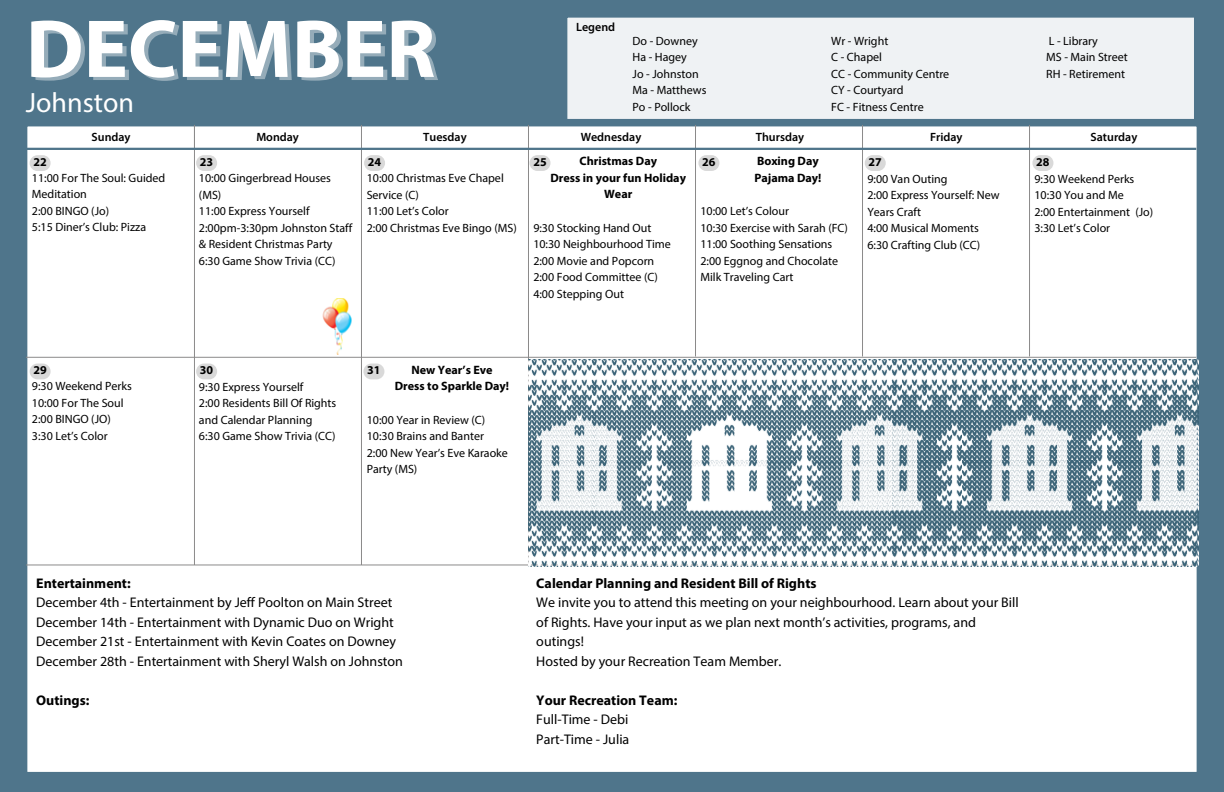
<style>
.page{position:relative;width:1224px;height:792px;background:#4f758b}
.page>*{position:absolute;margin:0;border:0;box-sizing:border-box;transform-origin:0 0}
.t1{font:700 83px "Myriad Pro";color:#fff}
.t2{font:28px "Myriad Pro";color:#fff}
.t3{font:14px/19.5px "Myriad Pro";color:#000}
.t4{font:700 14px "Myriad Pro";color:#000}
.t5{font:700 12.1px/16.5px "Myriad Pro";color:#000;text-align:center}
.t6{font:12px/16.5px "Myriad Pro";color:#000}
.t7{font:600 12px "Myriad Pro";color:#000}
.t8{font:700 12px "Myriad Pro";color:#000}
.s1{font-weight:700}
</style>
<div class="page">
<div style="left:26px;top:126px;width:1172px;height:646px;background:#fff"></div>
<hr style="left:26px;top:357px;width:1170px;height:1px;background:#8b8a8a">
<hr style="left:26px;top:565px;width:1170px;height:1px;background:#8b8a8a">
<hr style="left:194px;top:125px;width:1px;height:440px;background:#8b8a8a">
<hr style="left:528px;top:125px;width:1px;height:440px;background:#8b8a8a">
<hr style="left:361px;top:125px;width:1px;height:440px;background:#8b8a8a">
<hr style="left:695px;top:125px;width:1px;height:231px;background:#8b8a8a">
<hr style="left:862px;top:125px;width:1px;height:231px;background:#8b8a8a">
<hr style="left:1029px;top:125px;width:1px;height:231px;background:#8b8a8a">
<hr style="left:26px;top:148px;width:1170px;height:2px;background:#4f758b">
<div style="left:567px;top:17px;width:627px;height:102px;background:#eff2f4"></div>
<div style="left:30px;top:364px;width:21px;height:15px;background:#d9d9d9;border-radius:8px"></div>
<div style="left:196px;top:364px;width:21px;height:15px;background:#d9d9d9;border-radius:8px"></div>
<div style="left:363px;top:364px;width:21px;height:15px;background:#d9d9d9;border-radius:8px"></div>
<div style="left:196px;top:155px;width:21px;height:16px;background:#d9d9d9;border-radius:8px"></div>
<div style="left:1032px;top:155px;width:21px;height:16px;background:#d9d9d9;border-radius:8px"></div>
<div style="left:530px;top:155px;width:21px;height:16px;background:#d9d9d9;border-radius:8px"></div>
<div style="left:698px;top:155px;width:21px;height:16px;background:#d9d9d9;border-radius:8px"></div>
<div style="left:364px;top:155px;width:21px;height:16px;background:#d9d9d9;border-radius:8px"></div>
<div style="left:30px;top:155px;width:21px;height:16px;background:#d9d9d9;border-radius:8px"></div>
<div style="left:865px;top:155px;width:21px;height:16px;background:#d9d9d9;border-radius:8px"></div>
<img style="left:528px;top:360px;width:670px;height:206px">
<img style="left:322px;top:298px;width:31px;height:57px">
<p class="t1" style="left:26px;top:15px;width:411px">DECEMBER</p>
<p class="t2" style="left:26px;top:91px;width:110px">Johnston</p>
<p class="t7" style="left:576px;top:22px;width:41px">Legend</p>
<p class="t6" style="left:633px;top:33px;width:67px">Do - Downey</p>
<p class="t6" style="left:633px;top:50px;width:56px">Ha - Hagey</p>
<p class="t6" style="left:633px;top:66px;width:68px">Jo - Johnston</p>
<p class="t6" style="left:633px;top:83px;width:75px">Ma - Matthews</p>
<p class="t6" style="left:633px;top:99px;width:59px">Po - Pollock</p>
<p class="t6" style="left:831px;top:33px;width:59px">Wr - Wright</p>
<p class="t6" style="left:831px;top:50px;width:52px">C - Chapel</p>
<p class="t6" style="left:831px;top:66px;width:120px">CC - Community Centre</p>
<p class="t6" style="left:831px;top:83px;width:74px">CY - Courtyard</p>
<p class="t6" style="left:831px;top:99px;width:94px">FC - Fitness Centre</p>
<p class="t6" style="left:1049px;top:33px;width:51px">L - Library</p>
<p class="t6" style="left:1046px;top:50px;width:83px">MS - Main Street</p>
<p class="t6" style="left:1046px;top:66px;width:80px">RH - Retirement</p>
<h1 class="t7" style="left:92px;top:132px;width:40px">Sunday</h1>
<h5 class="t7" style="left:256px;top:132px;width:44px">Monday</h5>
<p class="t7" style="left:423px;top:132px;width:45px">Tuesday</p>
<p class="t7" style="left:581px;top:132px;width:62px">Wednesday</p>
<p class="t7" style="left:756px;top:132px;width:50px">Thursday</p>
<p class="t7" style="left:930px;top:132px;width:34px">Friday</p>
<p class="t7" style="left:1091px;top:132px;width:48px">Saturday</p>
<p class="t5" style="left:551px;top:154px;width:137px">Christmas Day<br>Dress in your fun Holiday<br>Wear</p>
<p class="t5" style="left:754px;top:154px;width:69px;text-align:left">Boxing Day<br>Pajama Day!</p>
<h2 class="t8" style="left:33px;top:157px;width:15px">22</h2>
<p class="t8" style="left:200px;top:157px;width:15px">23</p>
<p class="t8" style="left:368px;top:157px;width:15px">24</p>
<p class="t8" style="left:533px;top:157px;width:15px">25</p>
<p class="t8" style="left:702px;top:157px;width:15px">26</p>
<p class="t8" style="left:869px;top:157px;width:15px">27</p>
<p class="t8" style="left:1036px;top:157px;width:15px">28</p>
<p class="t6" style="left:32px;top:171px;width:135px">11:00 For The Soul: Guided<br>Meditation</p>
<p class="t6" style="left:32px;top:204px;width:79px">2:00 BINGO (Jo)</p>
<p class="t6" style="left:32px;top:220px;width:116px">5:15 Diner’s Club: Pizza</p>
<h5 class="t6" style="left:199px;top:171px;width:133px">10:00 Gingerbread Houses (MS)</h5>
<h5 class="t6" style="left:199px;top:204px;width:112px">11:00 Express Yourself</h5>
<p class="t6" style="left:199px;top:221px;width:155px">2:00pm-3:30pm Johnston Staff &amp; Resident Christmas Party</p>
<p class="t6" style="left:199px;top:254px;width:138px">6:30 Game Show Trivia (CC)</p>
<h5 class="t6" style="left:367px;top:171px;width:139px">10:00 Christmas Eve Chapel<br>Service (C)</h5>
<h5 class="t6" style="left:367px;top:204px;width:83px">11:00 Let’s Color</h5>
<h5 class="t6" style="left:367px;top:221px;width:152px">2:00 Christmas Eve Bingo (MS)</h5>
<p class="t6" style="left:1034px;top:171px;width:101px">9:30 Weekend Perks</p>
<p class="t6" style="left:1034px;top:188px;width:91px">10:30 You and Me</p>
<p class="t6" style="left:1034px;top:204px;width:120px">2:00 Entertainment (Jo)</p>
<p class="t6" style="left:1034px;top:221px;width:77px">3:30 Let’s Color</p>
<p class="t6" style="left:867px;top:171px;width:82px">9:00 Van Outing</p>
<p class="t6" style="left:867px;top:188px;width:134px">2:00 Express Yourself: New<br>Years Craft</p>
<p class="t6" style="left:867px;top:221px;width:113px">4:00 Musical Moments</p>
<p class="t6" style="left:867px;top:237px;width:114px">6:30 Crafting Club (CC)</p>
<p class="t6" style="left:700px;top:204px;width:90px">10:00 Let’s Colour</p>
<p class="t6" style="left:700px;top:221px;width:149px">10:30 Exercise with Sarah (FC)</p>
<p class="t6" style="left:700px;top:237px;width:134px">11:00 Soothing Sensations</p>
<p class="t6" style="left:700px;top:254px;width:139px">2:00 Eggnog and Chocolate<br>Milk Traveling Cart</p>
<p class="t6" style="left:533px;top:221px;width:120px">9:30 Stocking Hand Out</p>
<p class="t6" style="left:533px;top:237px;width:139px">10:30 Neighbourhood Time</p>
<p class="t6" style="left:533px;top:254px;width:122px">2:00 Movie and Popcorn</p>
<p class="t6" style="left:533px;top:270px;width:126px">2:00 Food Committee (C)</p>
<p class="t6" style="left:533px;top:287px;width:92px">4:00 Stepping Out</p>
<p class="t5" style="left:395px;top:362px;width:116px">New Year’s Eve<br>Dress to Sparkle Day!</p>
<p class="t8" style="left:33px;top:365px;width:15px">29</p>
<p class="t8" style="left:200px;top:365px;width:15px">30</p>
<p class="t8" style="left:367px;top:365px;width:15px">31</p>
<p class="t6" style="left:32px;top:379px;width:101px">9:30 Weekend Perks</p>
<p class="t6" style="left:32px;top:396px;width:93px">10:00 For The Soul</p>
<p class="t6" style="left:32px;top:412px;width:80px">2:00 BINGO (JO)</p>
<p class="t6" style="left:32px;top:429px;width:77px">3:30 Let’s Color</p>
<h5 class="t6" style="left:199px;top:380px;width:106px">9:30 Express Yourself</h5>
<h5 class="t6" style="left:199px;top:396px;width:139px">2:00 Residents Bill Of Rights and Calendar Planning</h5>
<p class="t6" style="left:199px;top:429px;width:138px">6:30 Game Show Trivia (CC)</p>
<p class="t6" style="left:367px;top:413px;width:120px">10:00 Year in Review (C)</p>
<h5 class="t6" style="left:367px;top:429px;width:119px">10:30 Brains and Banter</h5>
<h5 class="t6" style="left:367px;top:446px;width:143px">2:00 New Year’s Eve Karaoke<br>Party (MS)</h5>
<h5 class="t3" style="left:36px;top:575px;width:368px"><span class="s1">Entertainment:<br></span>December 4th - Entertainment by Jeff Poolton on Main Street December 14th - Entertainment with Dynamic Duo on Wright December 21st - Entertainment with Kevin Coates on Downey December 28th - Entertainment with Sheryl Walsh on Johnston</h5>
<p class="t4" style="left:36px;top:694px;width:55px">Outings:</p>
<p class="t3" style="left:536px;top:575px;width:484px"><span class="s1">Calendar Planning and Resident Bill of Rights<br></span>We invite you to attend this meeting on your neighbourhood. Learn about your Bill of Rights. Have your input as we plan next month’s activities, programs, and outings!<br>Hosted by your Recreation Team Member.</p>
<p class="t3" style="left:536px;top:692px;width:143px"><span class="s1">Your Recreation Team:<br></span>Full-Time - Debi<br>Part-Time - Julia</p>
</div>
